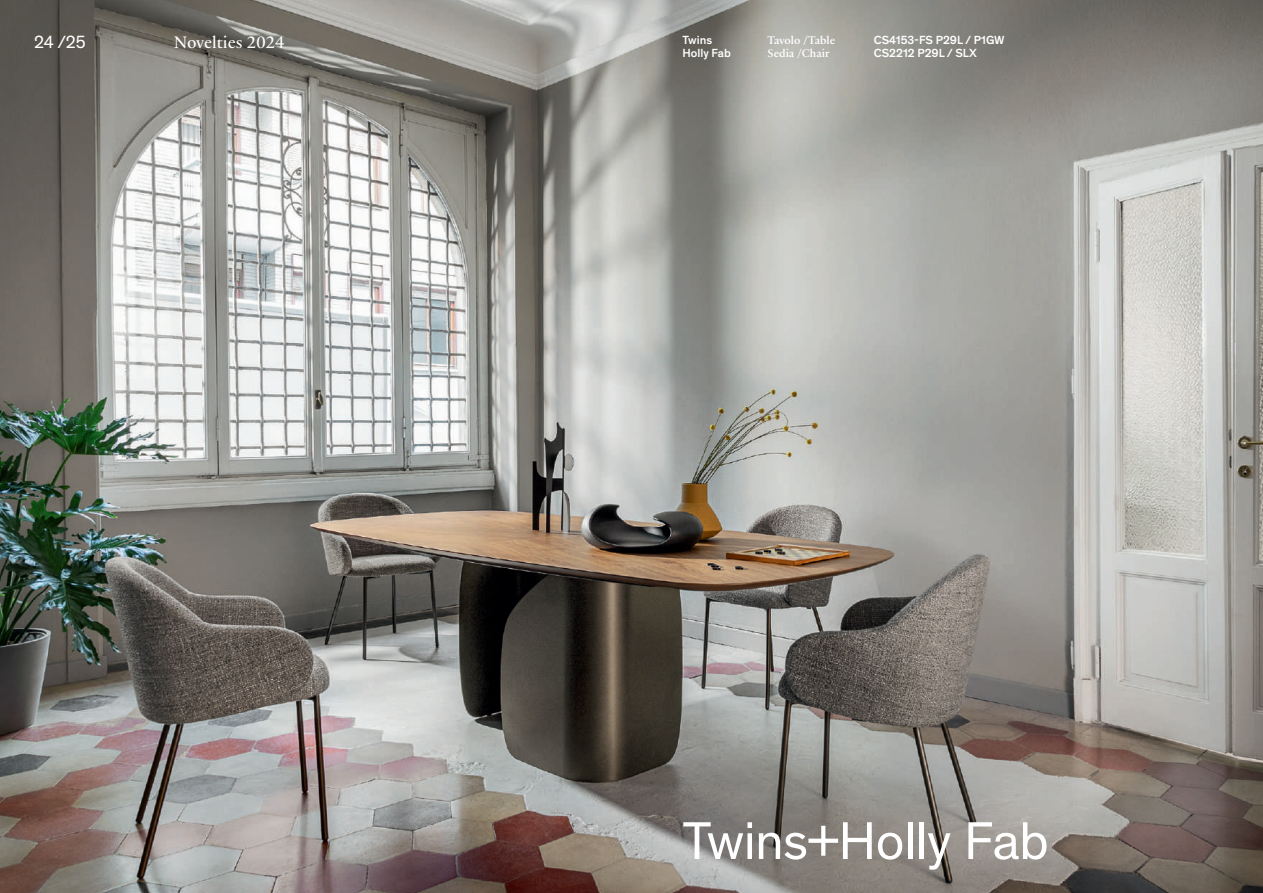
<style>
.page{position:relative;width:1263px;height:893px;background:#fff}
.page>*{position:absolute;margin:0;border:0;box-sizing:border-box;transform-origin:0 0}
.t1{font:54px "Theinhardt";letter-spacing:-.015em;color:#fff}
.t2{font:18px "Practice";color:#fff}
.t3{font:18px "Theinhardt";color:#fff}
.t4{font:500 12px "Theinhardt";color:#fff}
.t5{font:600 12px "Practice";color:#fff}
</style>
<div class="page">
<img style="left:0;top:0;width:1263px;height:893px">
<h2 class="t3" style="left:34px;top:30px;width:53px">24 /25</h2>
<h2 class="t2" style="left:174px;top:30px;width:112px">Novelties 2024</h2>
<p class="t4" style="left:682px;top:31px;width:31px">Twins</p>
<p class="t5" style="left:767px;top:31px;width:69px">Tavolo /Table</p>
<p class="t4" style="left:874px;top:31px;width:132px">CS4153-FS P29L / P1GW</p>
<p class="t4" style="left:682px;top:44px;width:50px">Holly Fab</p>
<p class="t5" style="left:767px;top:45px;width:64px">Sedia /Chair</p>
<p class="t4" style="left:874px;top:44px;width:104px">CS2212 P29L / SLX</p>
<h1 class="t1" style="left:682px;top:803px;width:368px">Twins+Holly Fab</h1>
</div>
